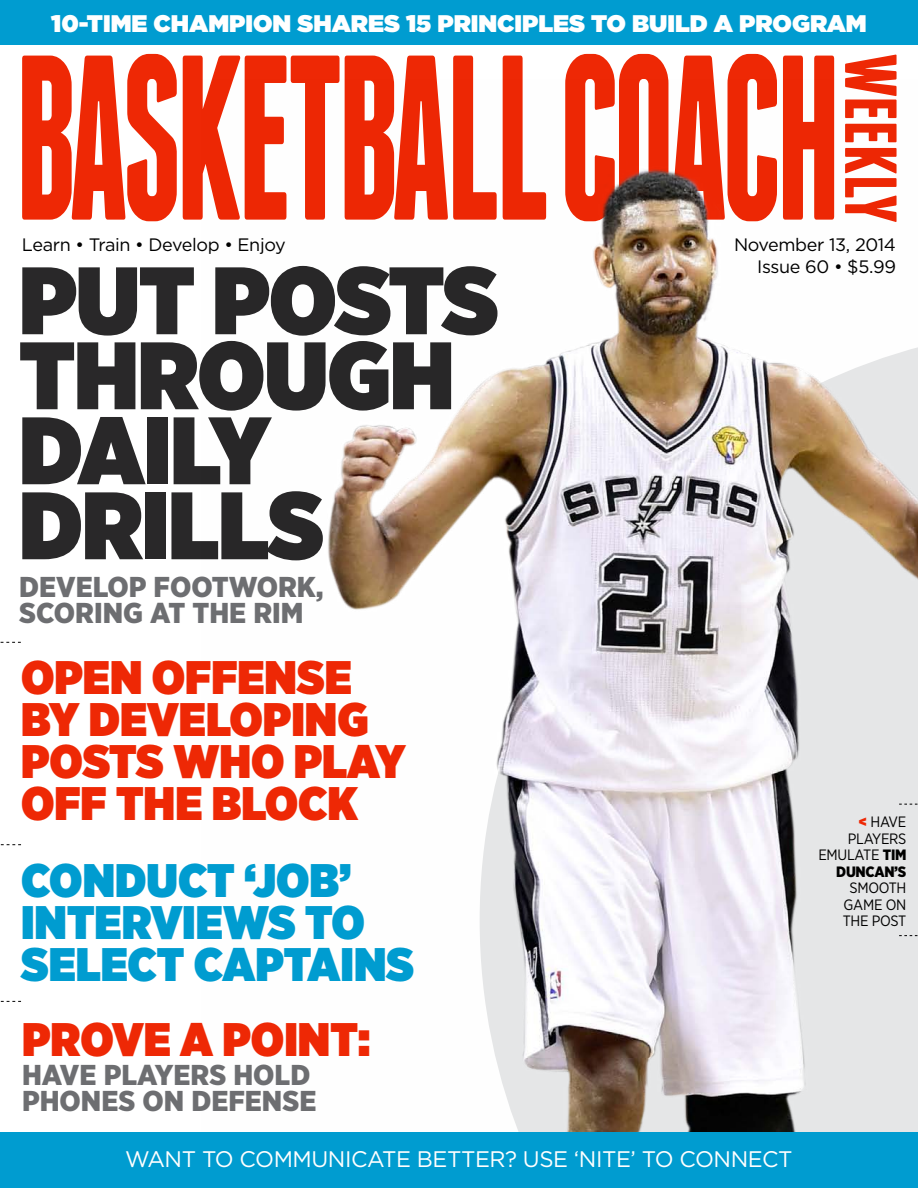
<style>
.page{position:relative;width:918px;height:1188px;background:#fff}
.page>*{position:absolute;margin:0;border:0;box-sizing:border-box;transform-origin:0 0}
.t1{font:700 234.3px "Franchise";letter-spacing:-.04em;color:#ee2805;scale:.73 1}
.t2{font:900 95.55px/75px "Gotham Narrow";letter-spacing:-.01em;color:#292829}
.t3{font:700 73.5px "Franchise";letter-spacing:-.01em;color:#ee2805}
.t4{font:900 47.1px/42px "Gotham Narrow";color:#ee2805}
.t5{font:900 47.1px/42px "Gotham Narrow";color:#009cd0}
.t6{font:900 28.8px/25.5px "Gotham Narrow";color:#6d6e71;scale:1.04 1}
.t7{font:900 24px "Gotham";color:#fff}
.t8{font:22.5px "Gotham";letter-spacing:-.04em;color:#fff}
.t9{font:18px/22.5px "Gotham";letter-spacing:-.02em;color:#000;text-align:right}
.t10{font:15px/16.5px "Gotham Narrow";letter-spacing:-.02em;color:#000;text-align:right}
.s1{font-weight:900;color:#ee2805}
.s2{font-weight:900}
</style>
<div class="page">
<img style="left:201px;top:169px;width:717px;height:964px">
<div style="left:0;top:1px;width:918px;height:44px;background:#009cd0"></div>
<div style="left:0;top:1133px;width:918px;height:55px;background:#009cd0"></div>
<svg style="left:1px;top:1001px;width:20px;height:1px"></svg>
<svg style="left:1px;top:844px;width:20px;height:1px"></svg>
<svg style="left:1px;top:642px;width:20px;height:1px"></svg>
<svg style="left:899px;top:804px;width:18px;height:1px"></svg>
<svg style="left:899px;top:935px;width:18px;height:1px"></svg>
<p class="t7" style="left:51px;top:10px;width:817px">10-TIME CHAMPION SHARES 15 PRINCIPLES TO BUILD A PROGRAM</p>
<p class="t1" style="left:14px;top:28px;width:1135px">BASKETBALL COACH</p>
<p class="t3" style="left:905px;top:54px;width:170px;rotate:90deg">WEEKLY</p>
<p class="t9" style="left:22px;top:233px;width:265px">Learn • Train • Develop • Enjoy</p>
<p class="t2" style="left:19px;top:262px;width:481px">PUT POSTS<br>THROUGH<br>DAILY<br>DRILLS</p>
<p class="t9" style="left:734px;top:233px;width:164px">November 13, 2014<br>Issue 60 • $5.99</p>
<p class="t6" style="left:19px;top:574px;width:294px">DEVELOP FOOTWORK,<br>SCORING AT THE RIM</p>
<p class="t4" style="left:21px;top:656px;width:386px">OPEN OFFENSE<br>BY DEVELOPING<br>POSTS WHO PLAY<br>OFF THE BLOCK</p>
<p class="t5" style="left:21px;top:859px;width:395px">CONDUCT ‘JOB’<br>INTERVIEWS TO<br>SELECT CAPTAINS</p>
<p class="t4" style="left:22px;top:1017px;width:350px">PROVE A POINT:</p>
<p class="t6" style="left:22px;top:1062px;width:285px">HAVE PLAYERS HOLD<br>PHONES ON DEFENSE</p>
<p class="t8" style="left:125px;top:1147px;width:322px">Want To Communicate Bette</p>
<p class="t8" style="left:490px;top:1147px;width:241px">r? Use ‘NITE’ To Connect</p>
<p class="t10" style="left:818px;top:814px;width:90px"><span class="s1">&lt;</span> HAVE<br>PLAYERS<br>EMULATE <span class="s2">TIM<br>DUNCAN’S<br></span>SMOOTH<br>GAME ON<br>TH E POST</p>
</div>
